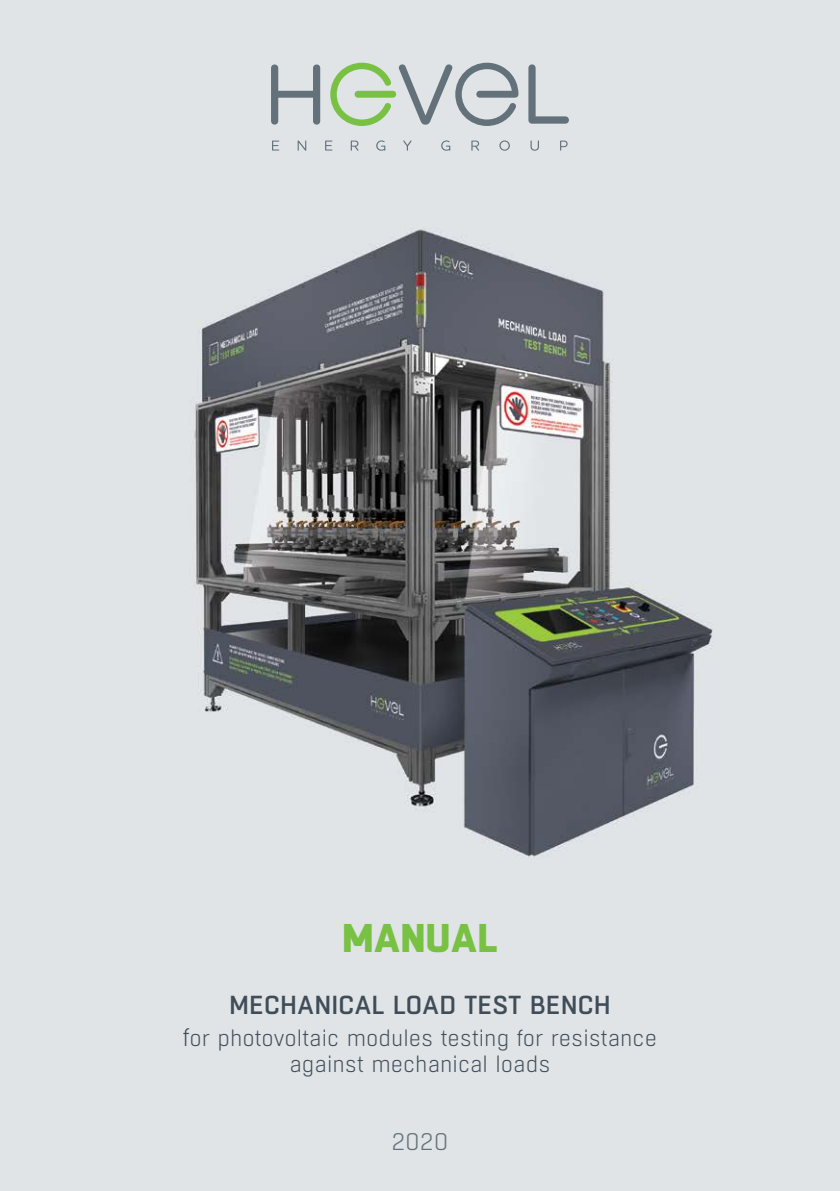
<style>
.page{position:relative;width:840px;height:1191px;background:#fff}
.page>*{position:absolute;margin:0;border:0;box-sizing:border-box;transform-origin:0 0}
.t1{font:800 40px "Boxed";color:#78c143}
.t2{font:500 26px "Boxed";color:#404d58}
.t3{font:300 24px "Boxed";color:#63717a}
.t4{font:300 22px/26px "Boxed";color:#404d58;text-align:center}
.s1{font-size:24px}
</style>
<div class="page">
<img style="left:0;top:0;width:839px;height:1191px">
<svg style="left:271px;top:63px;width:297px;height:88px;background:#c5cecc"></svg>
<h1 class="t1" style="left:342px;top:910px;width:157px">MANUAL</h1>
<p class="t2" style="left:229px;top:988px;width:383px">MECHANICAL LOAD TEST BENCH</p>
<p class="t4" style="left:183px;top:1025px;width:475px"><span class="s1">f</span>or photovoltaic modules testing for resistance against mechanical loads</p>
<p class="t3" style="left:391px;top:1127px;width:59px">2020</p>
</div>
